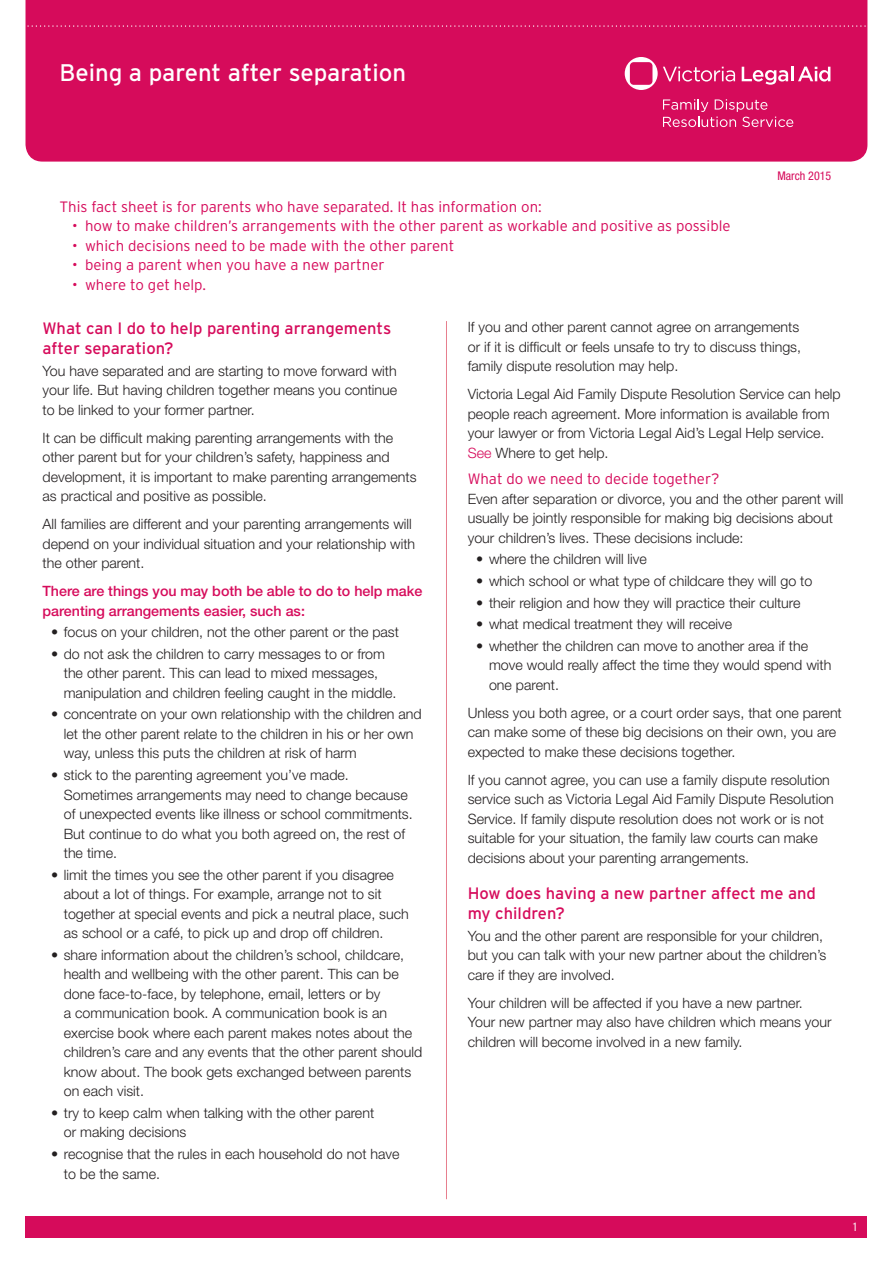
<style>
.page{position:relative;width:893px;height:1263px;background:#fff}
.page>*{position:absolute;margin:0;border:0;box-sizing:border-box;transform-origin:0 0}
.t1{font:24px "Interstate";color:#fff}
.t2{font:16.5px/19.5px "Interstate";color:#d60b5b}
.t3{font:300 15px "Interstate";color:#d60b5b}
.t4{font:300 14.25px/19.5px "Helvetica Neue LT";color:#231f20}
.t5{font:500 14.25px/19.5px "Helvetica Neue LT";color:#d60b5b}
.t6{font:condensed 12px "Helvetica Neue";color:#d60b5b}
.t7{font:300 12px "Interstate";color:#fff}
.s1{color:#d60b5b}
</style>
<div class="page">
<div style="left:26px;top:1216px;width:841px;height:21px;background:#d60b5b"></div>
<div style="left:26px;top:0;width:841px;height:162px;background:#d60b5b"></div>
<svg style="left:25px;top:26px;width:843px;height:1px"></svg>
<svg style="left:742px;top:67px;width:88px;height:18px"></svg>
<svg style="left:625px;top:57px;width:110px;height:33px;background:#dd3577"></svg>
<svg style="left:663px;top:99px;width:130px;height:28px;background:#dc3476"></svg>
<hr style="left:446px;top:321px;width:1px;height:878px;background:#e77f8e">
<h1 class="t1" style="left:60px;top:59px;width:348px">Being a parent after separation</h1>
<p class="t3" style="left:60px;top:198px;width:484px">This fact sheet is for parents who have separated. It has information on:</p>
<p class="t3" style="left:72px;top:218px;width:660px">• how to make children’s arrangements with the other parent as workable and positive as possible</p>
<p class="t3" style="left:72px;top:237px;width:383px">• which decisions need to be made with the other parent</p>
<p class="t3" style="left:72px;top:257px;width:314px">• being a parent when you have a new partner</p>
<p class="t3" style="left:72px;top:276px;width:135px">• where to get help.</p>
<p class="t6" style="left:777px;top:168px;width:55px">March 2015</p>
<p class="t2" style="left:43px;top:319px;width:350px">What can I do to help parenting arrangements after separation?</p>
<p class="t4" style="left:43px;top:360px;width:356px;text-align:justify">You have separated and are starting to move forward with your life. But having children together means you continue to be linked to your former partner.</p>
<p class="t4" style="left:43px;top:427px;width:376px">It can be difficult making parenting arrangements with the other parent but for your children’s safety, happiness and development, it is important to make parenting arrangements as practical and positive as possible.</p>
<p class="t4" style="left:43px;top:514px;width:374px">All families are different and your parenting arrangements will depend on your individual situation and your relationship with the other parent.</p>
<p class="t5" style="left:43px;top:581px;width:381px">There are things you may both be able to do to help make parenting arrangements easier, such as:</p>
<p class="t4" style="left:51px;top:622px;width:350px">• focus on your children, not the other parent or the past</p>
<p class="t4" style="left:64px;top:644px;width:334px;text-indent:-13px">• do not ask the children to carry messages to or from the other parent. This can lead to mixed messages, manipulation and children feeling caught in the middle.</p>
<p class="t4" style="left:64px;top:704px;width:359px;text-indent:-13px">• concentrate on your own relationship with the children and let the other parent relate to the children in his or her own way, unless this puts the children at risk of harm</p>
<p class="t4" style="left:64px;top:765px;width:350px;text-indent:-13px">• stick to the parenting agreement you’ve made.<br>Sometimes arrangements may need to change because of unexpected events like illness or school commitments.<br>But continue to do what you both agreed on, the rest of the time.</p>
<p class="t4" style="left:64px;top:864px;width:347px;text-indent:-13px">• limit the times you see the other parent if you disagree about a lot of things. For example, arrange not to sit together at special events and pick a neutral place, such as school or a café, to pick up and drop off children.</p>
<p class="t4" style="left:64px;top:945px;width:360px;text-indent:-13px">• share information about the children’s school, childcare, health and wellbeing with the other parent. This can be done face-to-face, by telephone, email, letters or by<br>a communication book. A communication book is an exercise book where each parent makes notes about the children’s care and any events that the other parent should know about. The book gets exchanged between parents on each visit.</p>
<p class="t4" style="left:64px;top:1103px;width:312px;text-indent:-13px">• try to keep calm when talking with the other parent or making decisions</p>
<p class="t4" style="left:64px;top:1144px;width:337px;text-indent:-13px">• recognise that the rules in each household do not have to be the same.</p>
<p class="t4" style="left:468px;top:317px;width:335px;text-align:justify">If you and other parent cannot agree on arrangements or if it is difficult or feels unsafe to try to discuss things, family dispute resolution may help.</p>
<p class="t4" style="left:468px;top:384px;width:374px">Victoria Legal Aid Family Dispute Resolution Service can help people reach agreement. More information is available from your lawyer or from Victoria Legal Aid’s Legal Help service.<br><span class="s1">See</span> Where to get help.</p>
<p class="t3" style="left:468px;top:471px;width:253px">What do we need to decide together?</p>
<p class="t4" style="left:468px;top:489px;width:377px">Even after separation or divorce, you and the other parent will usually be jointly responsible for making big decisions about your children’s lives. These decisions include:</p>
<p class="t4" style="left:476px;top:549px;width:172px">• where the children will live</p>
<p class="t4" style="left:476px;top:571px;width:338px">• which school or what type of childcare they will go to</p>
<p class="t4" style="left:476px;top:592px;width:326px">• their religion and how they will practice their culture</p>
<p class="t4" style="left:476px;top:614px;width:257px">• what medical treatment they will receive</p>
<p class="t4" style="left:489px;top:636px;width:344px;text-indent:-13px">• whether the children can move to another area if the move would really affect the time they would spend with one parent.</p>
<p class="t4" style="left:468px;top:703px;width:376px">Unless you both agree, or a court order says, that one parent can make some of these big decisions on their own, you are expected to make these decisions together.</p>
<p class="t4" style="left:468px;top:770px;width:368px">If you cannot agree, you can use a family dispute resolution service such as Victoria Legal Aid Family Dispute Resolution Service. If family dispute resolution does not work or is not suitable for your situation, the family law courts can make decisions about your parenting arrangements.</p>
<p class="t2" style="left:468px;top:884px;width:350px">How does having a new partner affect me and my children?</p>
<p class="t4" style="left:468px;top:925px;width:360px">You and the other parent are responsible for your children, but you can talk with your new partner about the children’s care if they are involved.</p>
<p class="t4" style="left:468px;top:992px;width:365px">Your children will be affected if you have a new partner.<br>Your new partner may also have children which means your children will become involved in a new family.</p>
<p class="t7" style="left:853px;top:1220px;width:5px">1</p>
</div>
